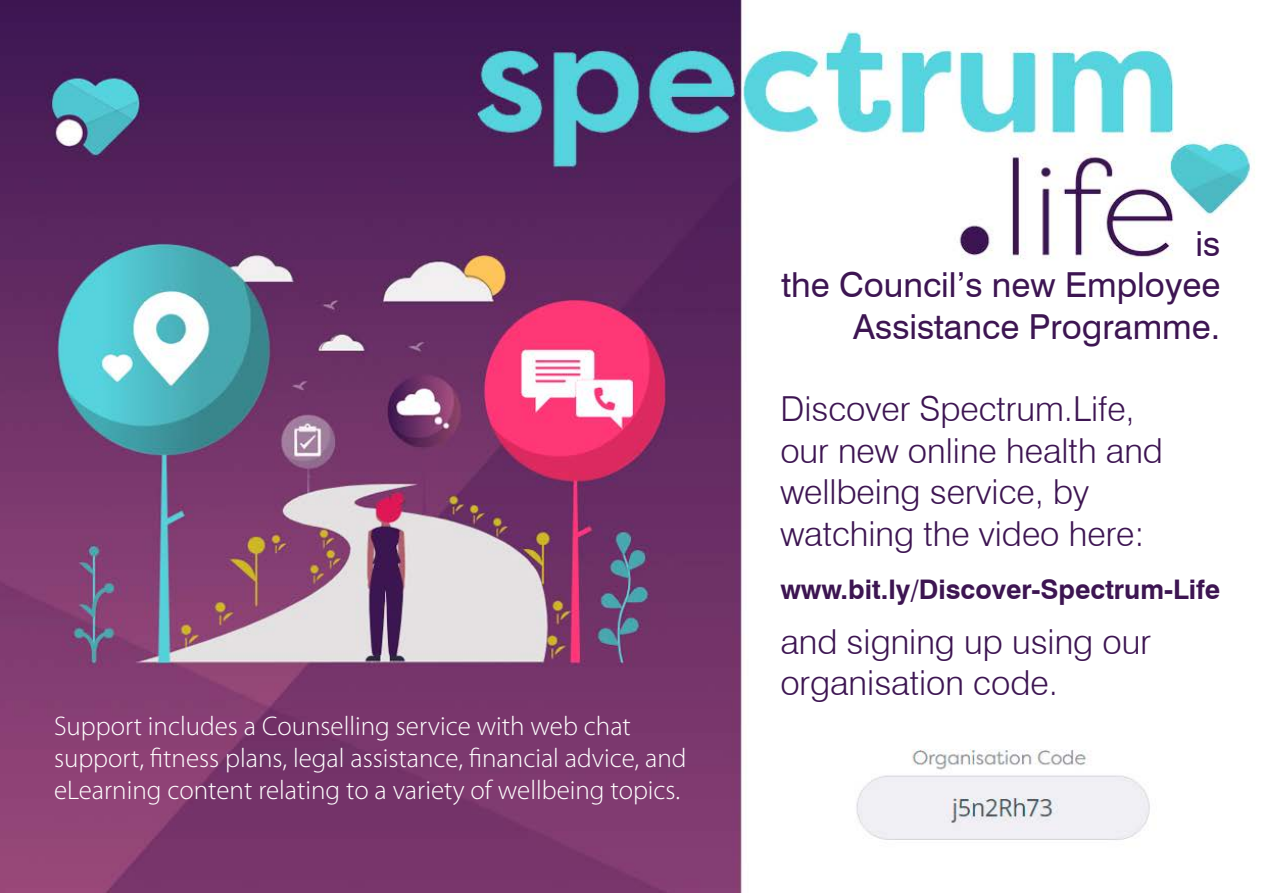
<style>
.page{position:relative;width:1263px;height:893px;background:#fff}
.page>*{position:absolute;margin:0;border:0;box-sizing:border-box;transform-origin:0 0}
.t1{font:300 34.5px/41.4px "Swiss 721 BT";color:#3d1552}
.t2{font:34.5px/41.4px "Swiss 721 BT";color:#3d1552;text-align:right}
.t3{font:300 27px/32.4px "Myriad Pro";color:#fff}
.t4{font:700 27px "Swiss 721 BT";color:#3d1552}
</style>
<div class="page">
<img style="left:0;top:0;width:1254px;height:893px">
<p class="t3" style="left:54px;top:709px;width:634px">Support includes a Counselling service with web chat support, fitness plans, legal assistance, financial advice, and eLearning content relating to a variety of wellbeing topics.</p>
<p class="t2" style="left:781px;top:223px;width:440px">is<br>the Council’s new Employee<br>Assistance Programme.</p>
<p class="t1" style="left:780px;top:388px;width:384px">Discover Spectrum.Life, our new online health and wellbeing service, by watching the video here:</p>
<p class="t4" style="left:780px;top:573px;width:441px">www.bit.ly/Discover-Spectrum-Life</p>
<p class="t1" style="left:780px;top:620px;width:372px">and signing up using our organisation code.</p>
</div>
